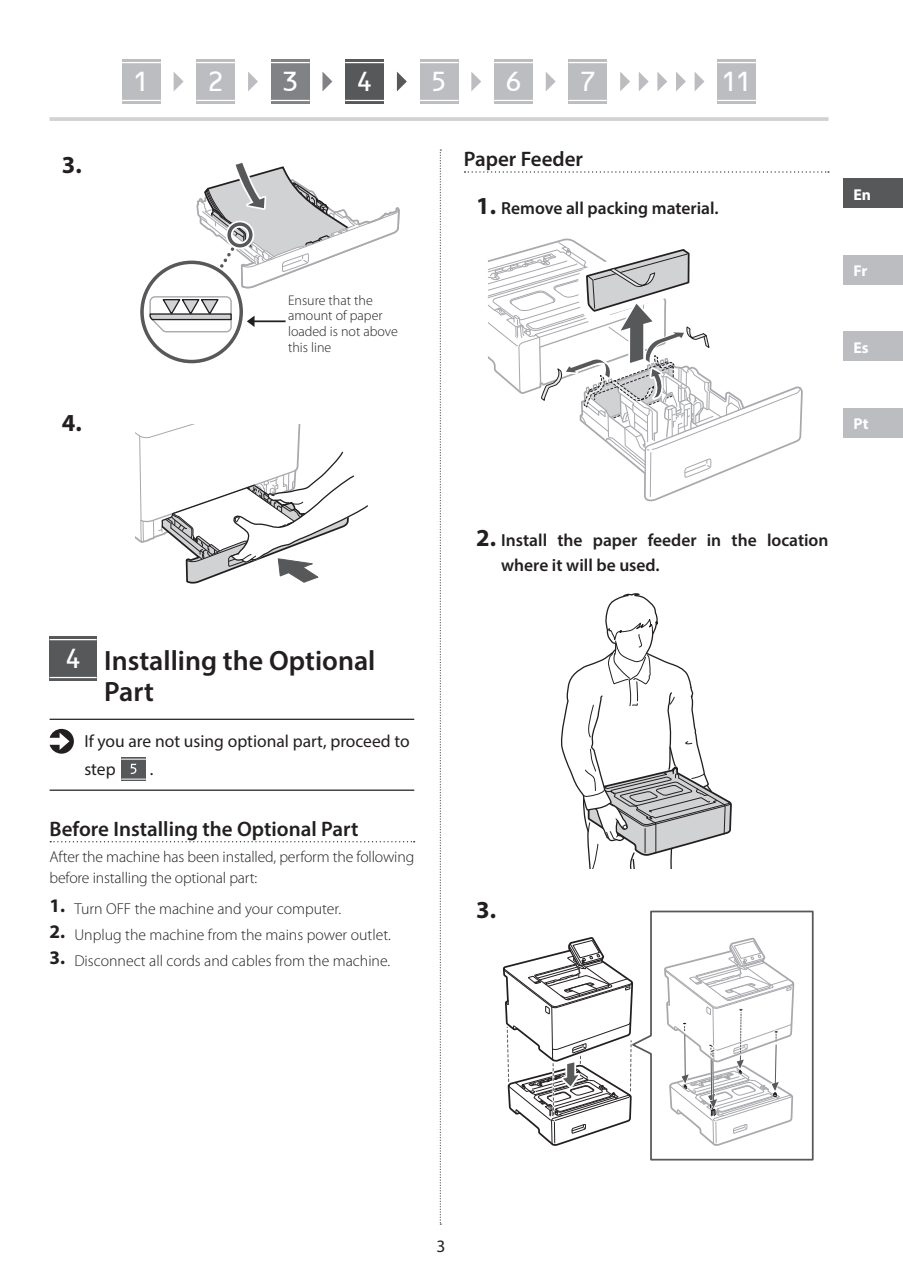
<style>
.page{position:relative;width:903px;height:1275px;background:#fff}
.page>*{position:absolute;margin:0;border:0;box-sizing:border-box;transform-origin:0 0}
.t1{font:600 28px/31.5px "Myriad Pro";color:#231f20}
.t2{font:28px "OCRB";color:#fff}
.t3{font:700 24.5px "Myriad Pro";color:#231f20}
.t4{font:600 21px "Myriad Pro";color:#231f20}
.t5{font:600 17.5px/24.5px "Myriad Pro";color:#231f20}
.t6{font:17.5px/28px "Myriad Pro";color:#231f20}
.t7{font:300 15.75px/21px "Myriad Pro";color:#231f20}
.t8{font:700 15.75px "Myriad Pro";color:#fff}
.t9{font:300 14px/15.8px "Myriad Pro";color:#231f20}
.s1{font-weight:700;font-size:24.5px}
.s2{font-weight:700;font-size:19.25px}
</style>
<div class="page">
<div style="left:843px;top:331px;width:60px;height:30px;background:#bcbdc0"></div>
<div style="left:843px;top:255px;width:60px;height:30px;background:#bcbdc0"></div>
<div style="left:843px;top:179px;width:60px;height:29px;background:#57585a"></div>
<div style="left:843px;top:408px;width:60px;height:30px;background:#bcbdc0"></div>
<svg style="left:440px;top:149px;width:1px;height:1076px"></svg>
<hr style="left:50px;top:117px;width:778px;height:4px;background:#d1d2d4">
<hr style="left:50px;top:719px;width:364px;height:1px;background:#231f20">
<hr style="left:50px;top:790px;width:364px;height:1px;background:#231f20">
<svg style="left:50px;top:841px;width:365px;height:1px"></svg>
<div style="left:138px;top:259px;width:107px;height:106px;border:7px solid #fff;border-radius:50%"></div>
<div style="left:140px;top:261px;width:103px;height:102px;border:4px solid #57585a;border-radius:50%"></div>
<svg style="left:149px;top:163px;width:251px;height:170px"></svg>
<hr style="left:251px;top:320px;width:35px;height:2px;background:#231f20">
<svg style="left:136px;top:425px;width:232px;height:159px"></svg>
<svg style="left:50px;top:729px;width:24px;height:25px"></svg>
<div style="left:121px;top:757px;width:25px;height:23px;background:#8d8e8f"></div>
<svg style="left:121px;top:759px;width:25px;height:21px"></svg>
<div style="left:50px;top:636px;width:47px;height:45px;background:#57585a"></div>
<hr style="left:50px;top:639px;width:47px;height:1px;background:#fff">
<hr style="left:50px;top:677px;width:47px;height:1px;background:#fff">
<svg style="left:464px;top:171px;width:365px;height:2px"></svg>
<svg style="left:488px;top:238px;width:315px;height:264px"></svg>
<svg style="left:561px;top:593px;width:171px;height:275px"></svg>
<svg style="left:503px;top:910px;width:310px;height:250px"></svg>
<svg style="left:620px;top:72px;width:10px;height:19px"></svg>
<svg style="left:639px;top:72px;width:10px;height:19px"></svg>
<svg style="left:657px;top:72px;width:10px;height:19px"></svg>
<svg style="left:676px;top:72px;width:10px;height:19px"></svg>
<svg style="left:694px;top:72px;width:10px;height:19px"></svg>
<svg style="left:174px;top:72px;width:10px;height:19px"></svg>
<svg style="left:248px;top:72px;width:10px;height:19px"></svg>
<svg style="left:322px;top:72px;width:10px;height:19px"></svg>
<svg style="left:397px;top:72px;width:10px;height:19px"></svg>
<svg style="left:471px;top:72px;width:10px;height:19px"></svg>
<svg style="left:546px;top:72px;width:10px;height:19px"></svg>
<div style="left:122px;top:59px;width:39px;height:45px;background:#bcbdc0"></div>
<hr style="left:122px;top:62px;width:39px;height:1px;background:#fff">
<hr style="left:122px;top:100px;width:39px;height:1px;background:#fff">
<div style="left:196px;top:59px;width:39px;height:45px;background:#bcbdc0"></div>
<hr style="left:196px;top:62px;width:39px;height:1px;background:#fff">
<hr style="left:196px;top:100px;width:39px;height:1px;background:#fff">
<div style="left:271px;top:59px;width:39px;height:45px;background:#808285"></div>
<hr style="left:271px;top:62px;width:39px;height:1px;background:#fff">
<hr style="left:271px;top:100px;width:39px;height:1px;background:#fff">
<div style="left:345px;top:59px;width:39px;height:45px;background:#57585a"></div>
<hr style="left:345px;top:62px;width:39px;height:1px;background:#fff">
<hr style="left:345px;top:100px;width:39px;height:1px;background:#fff">
<div style="left:420px;top:59px;width:38px;height:45px;background:#bcbdc0"></div>
<hr style="left:420px;top:62px;width:38px;height:1px;background:#fff">
<hr style="left:420px;top:100px;width:38px;height:1px;background:#fff">
<div style="left:494px;top:59px;width:39px;height:45px;background:#bcbdc0"></div>
<hr style="left:494px;top:62px;width:39px;height:1px;background:#fff">
<hr style="left:494px;top:100px;width:39px;height:1px;background:#fff">
<div style="left:568px;top:59px;width:39px;height:45px;background:#bcbdc0"></div>
<hr style="left:568px;top:62px;width:39px;height:1px;background:#fff">
<hr style="left:568px;top:100px;width:39px;height:1px;background:#fff">
<div style="left:717px;top:59px;width:39px;height:45px;background:#bcbdc0"></div>
<hr style="left:717px;top:62px;width:39px;height:1px;background:#fff">
<hr style="left:717px;top:100px;width:39px;height:1px;background:#fff">
<h2 class="t3" style="left:62px;top:149px;width:21px">3.</h2>
<h2 class="t3" style="left:62px;top:407px;width:21px">4.</h2>
<h1 class="t2" style="left:133px;top:71px;width:18px">1</h1>
<h1 class="t2" style="left:207px;top:71px;width:18px">2</h1>
<h1 class="t2" style="left:282px;top:71px;width:18px">3</h1>
<h1 class="t2" style="left:356px;top:71px;width:18px">4</h1>
<h1 class="t2" style="left:431px;top:71px;width:18px">5</h1>
<h1 class="t2" style="left:505px;top:71px;width:18px">6</h1>
<h1 class="t2" style="left:579px;top:71px;width:18px">7</h1>
<h1 class="t2" style="left:721px;top:71px;width:33px">11</h1>
<p class="t9" style="left:288px;top:292px;width:111px">Ensure that the amount of paper loaded is not above this line</p>
<h3 class="t4" style="left:464px;top:146px;width:121px">Paper Feeder</h3>
<p class="t5" style="left:476px;top:196px;width:244px"><span class="s1">1.</span> Remove all packing material.</p>
<p class="t8" style="left:853px;top:184px;width:19px">En</p>
<p class="t8" style="left:853px;top:261px;width:15px">Fr</p>
<p class="t8" style="left:853px;top:337px;width:17px">Es</p>
<p class="t8" style="left:853px;top:414px;width:17px">Pt</p>
<h1 class="t2" style="left:65px;top:648px;width:18px">4</h1>
<h1 class="t1" style="left:104px;top:644px;width:273px">Installing the Optional<br>Part</h1>
<p class="t6" style="left:84px;top:727px;width:327px">If you are not using optional part, proceed to step</p>
<p class="t6" style="left:150px;top:755px;width:5px">.</p>
<h3 class="t4" style="left:50px;top:816px;width:310px">Before Installing the Optional Part</h3>
<p class="t7" style="left:50px;top:846px;width:366px">After the machine has been installed, perform the following before installing the optional part:</p>
<p class="t7" style="left:50px;top:898px;width:293px"><span class="s2">1.</span> Turn OFF the machine and your computer.</p>
<p class="t7" style="left:50px;top:924px;width:343px"><span class="s2">2.</span> Unplug the machine from the mains power outlet.</p>
<p class="t7" style="left:50px;top:950px;width:342px"><span class="s2">3.</span> Disconnect all cords and cables from the machine.</p>
<p class="t5" style="left:501px;top:528px;width:329px;text-indent:-25px"><span class="s1">2.</span> Install the paper feeder in the location where it will be used.</p>
<h2 class="t3" style="left:476px;top:893px;width:21px">3.</h2>
<p class="t6" style="left:436px;top:1231px;width:10px">3</p>
</div>
